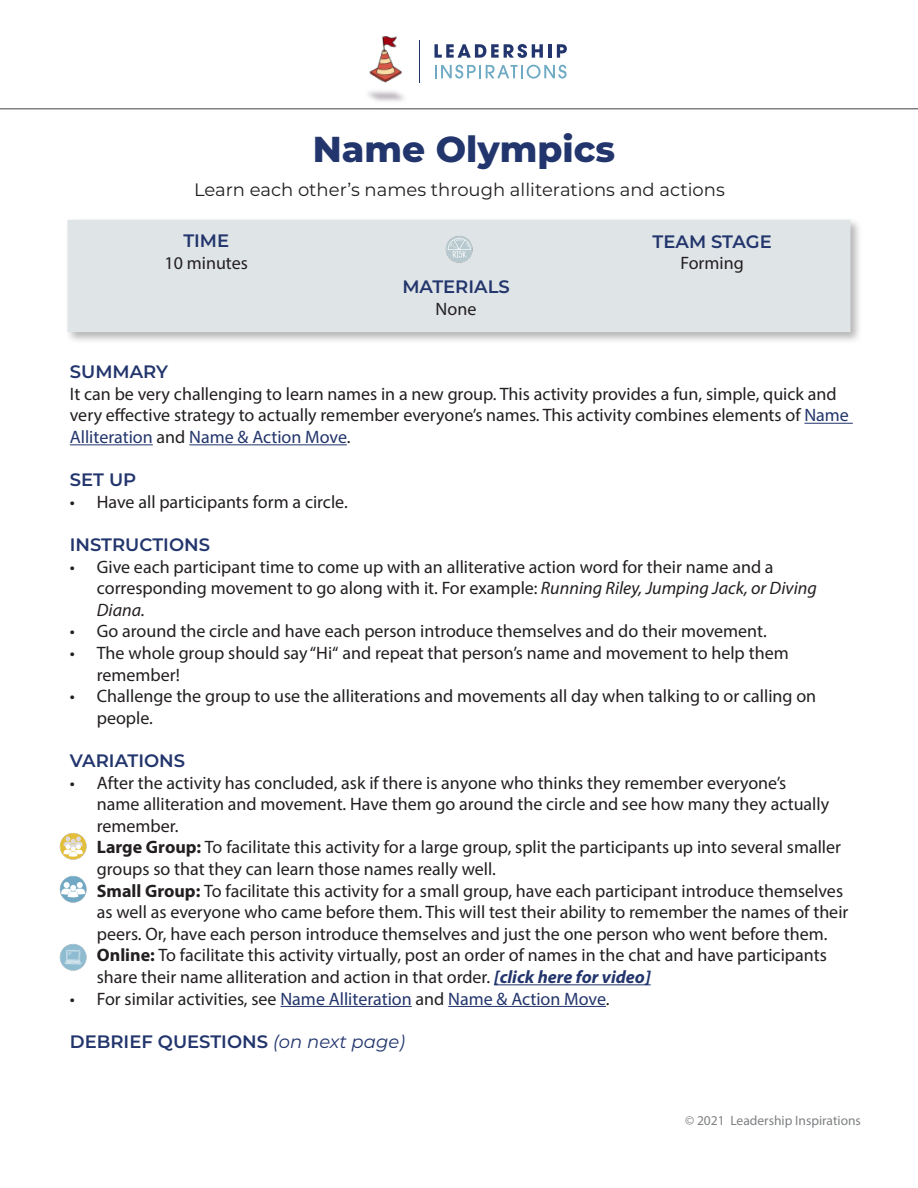
<style>
.page{position:relative;width:918px;height:1188px;background:#fff}
.page>*{position:absolute;margin:0;border:0;box-sizing:border-box;transform-origin:0 0}
.t1{font:800 36px "Montserrat";color:#22356c}
.t2{font:18px/21.6px "Myriad Pro";color:#231f20}
.t3{font:600 18px "Montserrat";color:#22356c}
.t4{font:18px "Myriad Pro";color:#22356c}
.t5{font:18px "Montserrat";color:#231f20}
.t6{font:13.5px "Myriad Pro";color:#7e8083}
.s1{color:#22356c}
.s2{font-style:italic}
.s3{font-weight:700}
.s4{font-weight:700;font-style:italic;color:#22356c}
.s5{color:#231f20}
.s6{font-weight:400;font-style:italic}
</style>
<div class="page">
<svg style="left:446px;top:44px;width:97px;height:14px"></svg>
<hr style="left:548px;top:44px;width:4px;height:14px;background:#22356c">
<svg style="left:557px;top:44px;width:10px;height:14px"></svg>
<svg style="left:442px;top:65px;width:125px;height:14px"></svg>
<hr style="left:0;top:108px;width:918px;height:2px;background:#7e8083">
<img style="left:369px;top:36px;width:73px;height:47px">
<div style="left:64px;top:217px;width:799px;height:128px;background:#231f20;opacity:.34"></div>
<div style="left:68px;top:220px;width:782px;height:112px;background:#dfe4e7"></div>
<hr style="left:804px;top:423px;width:49px;height:1px;background:#22356c">
<hr style="left:70px;top:444px;width:83px;height:1px;background:#22356c">
<hr style="left:189px;top:444px;width:158px;height:1px;background:#22356c">
<hr style="left:494px;top:984px;width:157px;height:1px;background:#22356c">
<hr style="left:280px;top:1006px;width:132px;height:1px;background:#22356c">
<hr style="left:448px;top:1006px;width:158px;height:1px;background:#22356c">
<img style="left:59px;top:944px;width:28px;height:27px">
<img style="left:59px;top:876px;width:28px;height:27px">
<img style="left:59px;top:833px;width:28px;height:27px">
<img style="left:445px;top:236px;width:28px;height:27px">
<p class="t1" style="left:313px;top:123px;width:304px">Name Olympics</p>
<p class="t5" style="left:194px;top:177px;width:532px">Learn each other’s names through alliterations and actions</p>
<p class="t3" style="left:183px;top:228px;width:47px">TIME</p>
<p class="t2" style="left:165px;top:251px;width:85px">10 minutes</p>
<p class="t3" style="left:402px;top:274px;width:109px">MATERIALS</p>
<p class="t2" style="left:436px;top:298px;width:42px">None</p>
<p class="t3" style="left:653px;top:228px;width:121px">TEAM STAGE</p>
<p class="t2" style="left:681px;top:252px;width:65px">Forming</p>
<p class="t3" style="left:70px;top:359px;width:100px">SUMMARY</p>
<p class="t2" style="left:70px;top:383px;width:781px">It can be very challenging to learn names in a new group. This activity provides a fun, simple, quick and very effective strategy to actually remember everyone’s names. This activity combines elements of <span class="s1">Name<br>Alliteration</span> and <span class="s1">Name &amp; Action Move</span>.</p>
<p class="t3" style="left:70px;top:467px;width:68px">SET UP</p>
<p class="t2" style="left:70px;top:491px;width:279px">• Have all participants form a circle.</p>
<p class="t3" style="left:70px;top:532px;width:142px">INSTRUCTIONS</p>
<p class="t2" style="left:97px;top:556px;width:721px;text-indent:-27px">• Give each participant time to come up with an alliterative action word for their name and a corresponding movement to go along with it. For example: <span class="s2">Running Riley, Jumping Jack, or Diving<br>Diana.</span></p>
<p class="t2" style="left:70px;top:620px;width:699px">• Go around the circle and have each person introduce themselves and do their movement.</p>
<p class="t2" style="left:97px;top:642px;width:693px;text-indent:-27px">• The whole group should say “Hi“ and repeat that person’s name and movement to help them remember!</p>
<p class="t2" style="left:97px;top:685px;width:721px;text-indent:-27px">• Challenge the group to use the alliterations and movements all day when talking to or calling on people.</p>
<p class="t3" style="left:70px;top:748px;width:117px">VARIATIONS</p>
<p class="t2" style="left:97px;top:772px;width:734px;text-indent:-27px">• After the activity has concluded, ask if there is anyone who thinks they remember everyone’s name alliteration and movement. Have them go around the circle and see how many they actually remember.</p>
<p class="t2" style="left:97px;top:836px;width:746px;text-indent:-27px"><span class="s3">• Large Group:</span> To facilitate this activity for a large group, split the participants up into several smaller groups so that they can learn those names really well.</p>
<p class="t2" style="left:97px;top:880px;width:753px;text-indent:-27px"><span class="s3">• Small Group:</span> To facilitate this activity for a small group, have each participant introduce themselves as well as everyone who came before them. This will test their ability to remember the names of their peers. Or, have each person introduce themselves and just the one person who went before them.</p>
<p class="t2" style="left:97px;top:944px;width:731px;text-indent:-27px"><span class="s3">• Online:</span> To facilitate this activity virtually, post an order of names in the chat and have participants share their name alliteration and action in that order. <span class="s4">[click here for video]</span></p>
<p class="t4" style="left:70px;top:988px;width:541px"><span class="s5">• For similar activities, see</span> Name Alliteration <span class="s5">and</span> Name &amp; Action Move<span class="s5">.</span></p>
<p class="t3" style="left:70px;top:1029px;width:337px">DEBRIEF QUESTIONS <span class="s6">(on next page)</span></p>
<p class="t6" style="left:685px;top:1112px;width:177px">© 2021 Leadership Inspirations</p>
</div>
